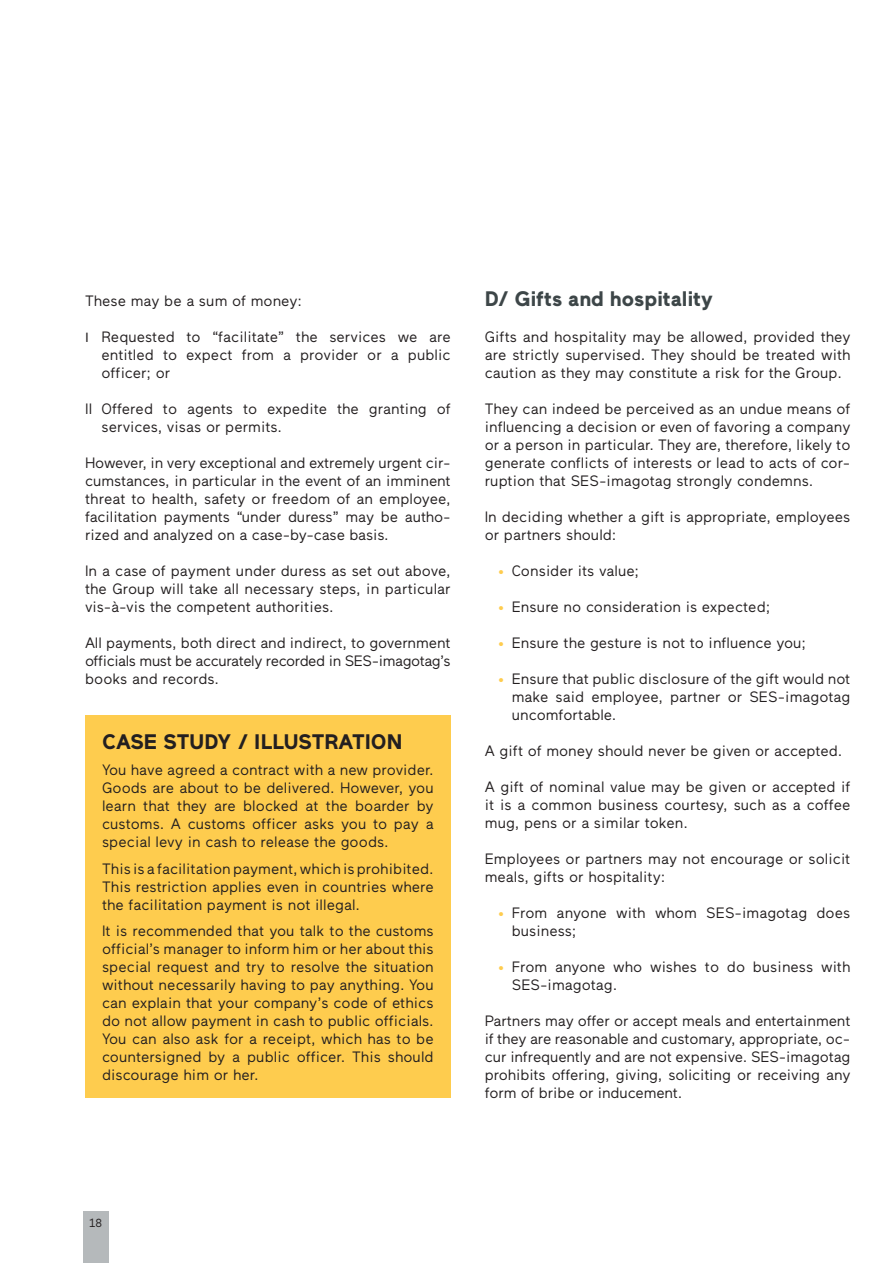
<style>
.page{position:relative;width:893px;height:1263px;background:#fff}
.page>*{position:absolute;margin:0;border:0;box-sizing:border-box;transform-origin:0 0}
.t1{font:700 21px "Maax";color:#231f20}
.t2{font:700 21px "Maax";color:#3d4648}
.t3{font:15px/18px "Maax";color:#231f20;text-align:justify}
.t4{font:12px "Maax";color:#231f20}
.s1{font-family:"Calibri"}
.s2{color:#fecc4e}
</style>
<div class="page">
<div style="left:83px;top:1212px;width:25px;height:51px;background:#b5b9bb"></div>
<div style="left:85px;top:715px;width:366px;height:383px;background:#fecc4e"></div>
<p class="t3" style="left:85px;top:292px;width:218px">These may be a sum of money:</p>
<p class="t3" style="left:102px;top:328px;width:351px;text-indent:-17px"><span class="s1">I</span> Requested to “facilitate” the services we are entitled to expect from a provider or a public officer; or</p>
<p class="t3" style="left:102px;top:400px;width:351px;text-indent:-17px">II Offered to agents to expedite the granting of services, visas or permits.</p>
<p class="t3" style="left:85px;top:454px;width:367px">However, in very exceptional and extremely urgent cir&shy;cumstances, in particular in the event of an imminent threat to health, safety or freedom of an employee, facilitation payments “under duress” may be autho&shy;rized and analyzed on a case-by-case basis.</p>
<p class="t3" style="left:85px;top:562px;width:367px">In a case of payment under duress as set out above, the Group will take all necessary steps, in particular vis-à-vis the competent authorities.</p>
<p class="t3" style="left:85px;top:634px;width:367px">All payments, both direct and indirect, to government officials must be accurately recorded in SES-imagotag’s books and records.</p>
<h1 class="t1" style="left:102px;top:730px;width:302px">CASE STUDY / ILLUSTRATION</h1>
<p class="t3" style="left:102px;top:761px;width:333px">You have agreed a contract with a new provider.<br>Goods are about to be delivered. However, you learn that they are blocked at the boarder by customs. A customs officer asks you to pay a special levy in cash to release the goods.</p>
<p class="t3" style="left:102px;top:860px;width:333px">This is a facilitation payment, which is prohibited.<br>This restriction applies even in countries where the facilitation payment is not illegal.</p>
<p class="t3" style="left:102px;top:922px;width:333px">It is recommended that you talk to the customs official’s manager to inform him or her about this special request and try to resolve the situation without necessarily having to pay anything. You can explain that your company’s code of ethics do not allow payment in cash to public officials.<br>You can also ask for a receipt, which has to be countersigned by a public officer. This should discourage him or her.</p>
<h1 class="t2" style="left:485px;top:287px;width:230px">D/ Gifts and hospitality</h1>
<p class="t3" style="left:485px;top:328px;width:367px">Gifts and hospitality may be allowed, provided they are strictly supervised. They should be treated with caution as they may constitute a risk for the Group.</p>
<p class="t3" style="left:485px;top:400px;width:367px">They can indeed be perceived as an undue means of influencing a decision or even of favoring a company or a person in particular. They are, therefore, likely to generate conflicts of interests or lead to acts of cor&shy;ruption that SES-imagotag strongly condemns.</p>
<p class="t3" style="left:485px;top:508px;width:367px">In deciding whether a gift is appropriate, employees or partners should:</p>
<p class="t3" style="left:498px;top:562px;width:142px"><span class="s2">•</span> Consider its value;</p>
<p class="t3" style="left:498px;top:598px;width:274px"><span class="s2">•</span> Ensure no consideration is expected;</p>
<p class="t3" style="left:498px;top:634px;width:309px"><span class="s2">•</span> Ensure the gesture is not to influence you;</p>
<p class="t3" style="left:512px;top:670px;width:340px;text-indent:-14px"><span class="s2">•</span> Ensure that public disclosure of the gift would not make said employee, partner or SES-imagotag uncomfortable.</p>
<p class="t3" style="left:485px;top:742px;width:359px">A gift of money should never be given or accepted.</p>
<p class="t3" style="left:485px;top:778px;width:367px">A gift of nominal value may be given or accepted if it is a common business courtesy, such as a coffee mug, pens or a similar token.</p>
<p class="t3" style="left:485px;top:850px;width:367px">Employees or partners may not encourage or solicit meals, gifts or hospitality:</p>
<p class="t3" style="left:512px;top:904px;width:340px;text-indent:-14px"><span class="s2">•</span> From anyone with whom SES-imagotag does business;</p>
<p class="t3" style="left:512px;top:958px;width:340px;text-indent:-14px"><span class="s2">•</span> From anyone who wishes to do business with<br>SES-imagotag.</p>
<p class="t3" style="left:485px;top:1012px;width:367px">Partners may offer or accept meals and entertainment if they are reasonable and customary, appropriate, oc&shy;cur infrequently and are not expensive. SES-imagotag prohibits offering, giving, soliciting or receiving any form of bribe or inducement.</p>
<p class="t4" style="left:89px;top:1216px;width:14px">18</p>
</div>
